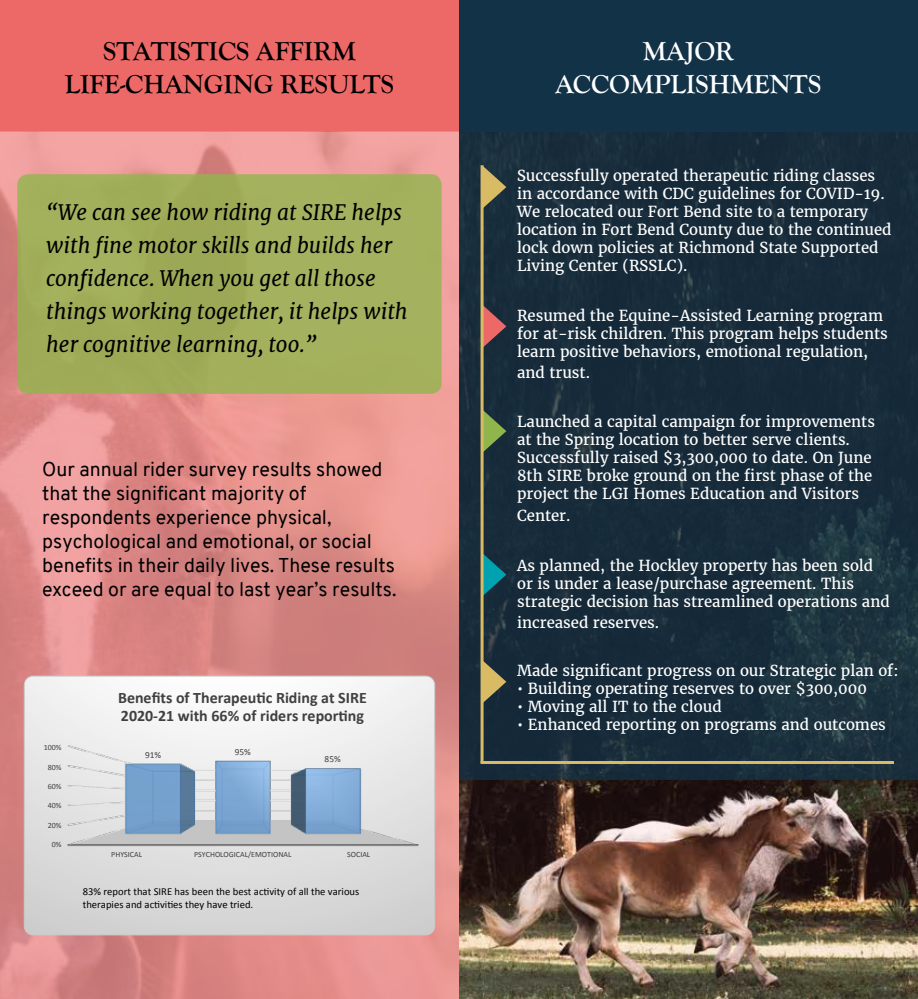
<style>
.page{position:relative;width:918px;height:999px;background:#fff}
.page>*{position:absolute;margin:0;border:0;box-sizing:border-box;transform-origin:0 0}
.t1{font:700 27px/32.4px "Goudy Old Style T";color:#000;text-align:center}
.t2{font:700 27px/32.4px "Goudy Old Style T";color:#fff;text-align:center}
.t3{font:italic 21px/33px "Merriweather";color:#000}
.t4{font:19.5px/24px "Overpass";color:#000}
.t5{font:700 15.9px/18.6px "Calibri";color:#404040}
.t6{font:15px/18px "Merriweather";color:#fff}
.t7{font:10.65px/12.5px "Calibri";color:#000}
.t8{font:9.3px "Calibri";color:#404040}
.t9{font:7.95px "Calibri";color:#404040}
</style>
<div class="page">
<div style="left:0;top:0;width:459px;height:131px;background:#ed6967"></div>
<img style="left:459px;top:779px;width:459px;height:220px">
<svg style="left:0;top:131px;width:459px;height:868px;background:#e18f8c"></svg>
<svg style="left:24px;top:676px;width:411px;height:259px"></svg>
<img style="left:62px;top:744px;width:363px;height:102px">
<div style="left:24px;top:676px;width:411px;height:259px;border:1px solid #cacaca;border-radius:9px"></div>
<div style="left:459px;top:0;width:459px;height:131px;background:#123248"></div>
<div style="left:459px;top:131px;width:459px;height:648px;background:#172b3a"></div>
<div style="left:17px;top:174px;width:425px;height:220px;background:#a3b05c;border-radius:11px"></div>
<svg style="left:484px;top:165px;width:22px;height:44px"></svg>
<svg style="left:484px;top:306px;width:22px;height:41px"></svg>
<svg style="left:484px;top:411px;width:22px;height:40px"></svg>
<svg style="left:484px;top:554px;width:22px;height:41px"></svg>
<hr style="left:481px;top:761px;width:413px;height:3px;background:#dabb65">
<svg style="left:484px;top:661px;width:22px;height:41px"></svg>
<hr style="left:481px;top:165px;width:3px;height:598px;background:#dabb65">
<h1 class="t1" style="left:65px;top:36px;width:331px">STATISTICS AFFIRM<br>LIFE-CHANGING RESULTS</h1>
<h2 class="t3" style="left:46px;top:196px;width:363px">“We can see how riding at SIRE helps with fine motor skills and builds her confidence. When you get all those things working together, it helps with her cognitive learning, too.”</h2>
<h3 class="t4" style="left:42px;top:457px;width:356px">Our annual rider survey results showed that the significant majority of respondents experience physical, psychological and emotional, or social benefits in their daily lives. These results exceed or are equal to last year’s results.</h3>
<p class="t9" style="left:44px;top:743px;width:19px">100%</p>
<p class="t9" style="left:48px;top:762px;width:15px">80%</p>
<p class="t9" style="left:48px;top:781px;width:15px">60%</p>
<p class="t9" style="left:48px;top:801px;width:15px">40%</p>
<p class="t9" style="left:48px;top:820px;width:15px">20%</p>
<p class="t9" style="left:52px;top:839px;width:11px">0%</p>
<p class="t5" style="left:118px;top:688px;width:250px">Benefits of Therapeu0c Riding at SIRE<br>2020-21 with 66% of riders repor0ng</p>
<p class="t8" style="left:145px;top:749px;width:18px">91%</p>
<p class="t8" style="left:235px;top:746px;width:18px">95%</p>
<p class="t8" style="left:325px;top:753px;width:18px">85%</p>
<p class="t9" style="left:111px;top:849px;width:32px">PHYSICAL</p>
<p class="t9" style="left:194px;top:849px;width:99px">PSYCHOLOGICAL/EMOTIONAL</p>
<p class="t9" style="left:347px;top:849px;width:25px">SOCIAL</p>
<p class="t7" style="left:83px;top:886px;width:278px">83% report that SIRE has been the best acGvity of all the various therapies and acGviGes they have tried.</p>
<h1 class="t2" style="left:556px;top:36px;width:267px">MAJOR<br>ACCOMPLISHMENTS</h1>
<p class="t6" style="left:517px;top:167px;width:376px">Successfully operated therapeutic riding classes in accordance with CDC guidelines for COVID-19.<br>We relocated our Fort Bend site to a temporary location in Fort Bend County due to the continued lock down policies at Richmond State Supported Living Center (RSSLC).</p>
<p class="t6" style="left:517px;top:306px;width:372px">Resumed the Equine-Assisted Learning program for at-risk children. This program helps students learn positive behaviors, emotional regulation,</p>
<p class="t6" style="left:517px;top:364px;width:75px">and trust.</p>
<p class="t6" style="left:517px;top:412px;width:359px">Launched a capital campaign for improvements at the Spring location to better serve clients.<br>Successfully raised $3,300,000 to date. On June 8th SIRE broke ground on the first phase of the project the LGI Homes Education and Visitors</p>
<p class="t6" style="left:517px;top:506px;width:55px">Center.</p>
<p class="t6" style="left:517px;top:556px;width:374px">As planned, the Hockley property has been sold or is under a lease/purchase agreement. This strategic decision has streamlined operations and</p>
<p class="t6" style="left:517px;top:613px;width:144px">increased reserves.</p>
<p class="t6" style="left:517px;top:661px;width:383px">Made significant progress on our Strategic plan of:</p>
<p class="t6" style="left:517px;top:679px;width:351px">• Building operating reserves to over $300,000</p>
<p class="t6" style="left:517px;top:697px;width:206px">• Moving all IT to the cloud</p>
<p class="t6" style="left:517px;top:715px;width:370px">• Enhanced reporting on programs and outcomes</p>
</div>
